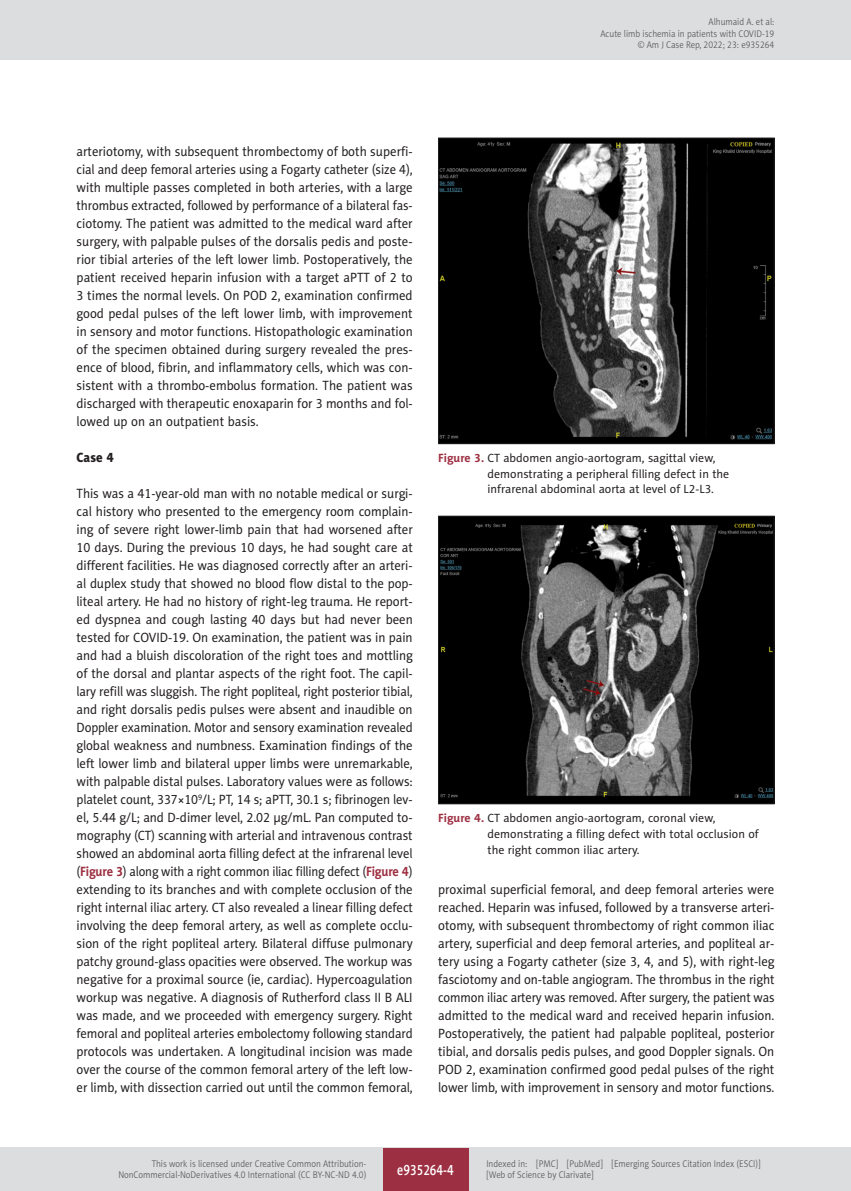
<style>
.page{position:relative;width:851px;height:1191px;background:#fff}
.page>*{position:absolute;margin:0;border:0;box-sizing:border-box;transform-origin:0 0}
.t1{font:15px "Naomi Sans EFN Medium";color:#fff;scale:.8 1}
.AJCR_Body{font:13.5px/18px "Naomi Sans EFN";letter-spacing:-.005em;color:#231f20;text-align:justify;scale:.95 1}
.AJCR_Headline_2{font:13.5px "Naomi Sans EFN Heavy";color:#231f20;scale:.95 1}
.AJCR_Rycina_tytul{font:12px/15.8px "Naomi Sans EFN";color:#231f20}
.t2{font:9.75px/11.2px "Naomi Sans EFN Light";color:#57585a;text-align:right;scale:.9 1}
.s1{font-weight:700;color:#9d2f42}
</style>
<div class="page">
<img style="left:440px;top:140px;width:332px;height:302px">
<div style="left:438px;top:138px;width:336px;height:306px;border:1px solid #231f20"></div>
<img style="left:440px;top:518px;width:332px;height:284px">
<div style="left:438px;top:516px;width:336px;height:288px;border:1px solid #231f20"></div>
<div style="left:0;top:0;width:850px;height:60px;background:#dcdddf"></div>
<hr style="left:850px;top:0;width:1px;height:60px;background:#dcdddf">
<div style="left:0;top:1148px;width:850px;height:43px;background:#dcdddf"></div>
<div style="left:383px;top:1147px;width:85px;height:43px;background:#9d2f42"></div>
<p class="t2" style="left:600px;top:16px;width:195px">Alhumaid A. et al:<br>Acute limb ischemia in patients with COVID-19 © Am J Case Rep, 2022; 23: e935264</p>
<p class="AJCR_Body" style="left:77px;top:142px;width:355px">arteriotomy, with subsequent thrombectomy of both superfi&shy;cial and deep femoral arteries using a Fogarty catheter (size 4), with multiple passes completed in both arteries, with a large thrombus extracted, followed by performance of a bilateral fas&shy;ciotomy. The patient was admitted to the medical ward after surgery, with palpable pulses of the dorsalis pedis and poste&shy;rior tibial arteries of the left lower limb. Postoperatively, the patient received heparin infusion with a target aPTT of 2 to 3 times the normal levels. On POD 2, examination confirmed good pedal pulses of the left lower limb, with improvement in sensory and motor functions. Histopathologic examination of the specimen obtained during surgery revealed the pres&shy;ence of blood, fibrin, and inflammatory cells, which was con&shy;sistent with a thrombo-embolus formation. The patient was discharged with therapeutic enoxaparin for 3 months and fol&shy;lowed up on an outpatient basis.</p>
<p class="AJCR_Headline_2" style="left:77px;top:449px;width:41px">Case 4</p>
<p class="AJCR_Body" style="left:77px;top:484px;width:355px">This was a 41-year-old man with no notable medical or surgi&shy;cal history who presented to the emergency room complain&shy;ing of severe right lower-limb pain that had worsened after 10 days. During the previous 10 days, he had sought care at different facilities. He was diagnosed correctly after an arteri&shy;al duplex study that showed no blood flow distal to the pop&shy;liteal artery. He had no history of right-leg trauma. He report&shy;ed dyspnea and cough lasting 40 days but had never been tested for COVID-19. On examination, the patient was in pain and had a bluish discoloration of the right toes and mottling of the dorsal and plantar aspects of the right foot. The capil&shy;lary refill was sluggish. The right popliteal, right posterior tibial, and right dorsalis pedis pulses were absent and inaudible on Doppler examination. Motor and sensory examination revealed global weakness and numbness. Examination findings of the left lower limb and bilateral upper limbs were unremarkable, with palpable distal pulses. Laboratory values were as follows: platelet count, 337×10<sup>9</sup>/L; PT, 14 s; aPTT, 30.1 s; fibrinogen lev&shy;el, 5.44 g/L; and D-dimer level, 2.02 μg/mL. Pan computed to&shy;mography (CT) scanning with arterial and intravenous contrast showed an abdominal aorta filling defect at the infrarenal level (<span class="s1">Figure 3</span>) along with a right common iliac filling defect (<span class="s1">Figure 4</span>) extending to its branches and with complete occlusion of the right internal iliac artery. CT also revealed a linear filling defect involving the deep femoral artery, as well as complete occlu&shy;sion of the right popliteal artery. Bilateral diffuse pulmonary patchy ground-glass opacities were observed. The workup was negative for a proximal source (ie, cardiac). Hypercoagulation workup was negative. A diagnosis of Rutherford class II B ALI was made, and we proceeded with emergency surgery. Right femoral and popliteal arteries embolectomy following standard protocols was undertaken. A longitudinal incision was made over the course of the common femoral artery of the left low&shy;er limb, with dissection carried out until the common femoral,</p>
<p class="AJCR_Rycina_tytul" style="left:487px;top:450px;width:243px;text-indent:-49px"><span class="s1">Figure 3.</span> CT abdomen angio-aortogram, sagittal view, demonstrating a peripheral filling defect in the infrarenal abdominal aorta at level of L2-L3.</p>
<p class="AJCR_Rycina_tytul" style="left:487px;top:810px;width:272px;text-indent:-49px"><span class="s1">Figure 4.</span> CT abdomen angio-aortogram, coronal view, demonstrating a filling defect with total occlusion of the right common iliac artery.</p>
<p class="AJCR_Body" style="left:438px;top:880px;width:355px">proximal superficial femoral, and deep femoral arteries were reached. Heparin was infused, followed by a transverse arteri&shy;otomy, with subsequent thrombectomy of right common iliac artery, superficial and deep femoral arteries, and popliteal ar&shy;tery using a Fogarty catheter (size 3, 4, and 5), with right-leg fasciotomy and on-table angiogram. The thrombus in the right common iliac artery was removed. After surgery, the patient was admitted to the medical ward and received heparin infusion.<br>Postoperatively, the patient had palpable popliteal, posterior tibial, and dorsalis pedis pulses, and good Doppler signals. On POD 2, examination confirmed good pedal pulses of the right lower limb, with improvement in sensory and motor functions.</p>
<p class="t2" style="left:118px;top:1158px;width:277px">This work is licensed under Creative Common Attribution-<br>NonCommercial-NoDerivatives 4.0 International (CC BY-NC-ND 4.0)</p>
<p class="t1" style="left:397px;top:1160px;width:72px">e935264-4</p>
<p class="t2" style="left:486px;top:1158px;width:306px;text-align:left">Indexed in: [PMC] [PubMed] [Emerging Sources Citation Index (ESCI)] [Web of Science by Clarivate]</p>
</div>
